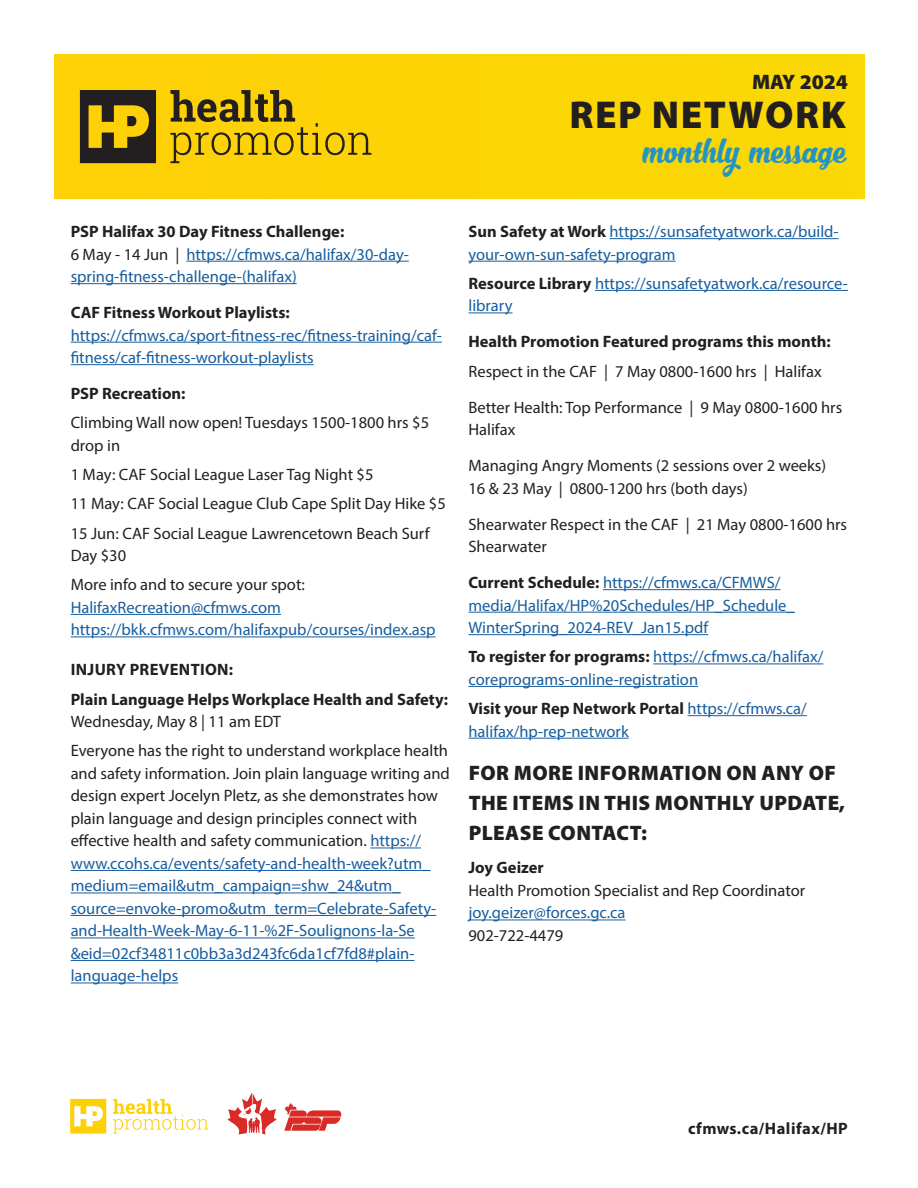
<style>
.page{position:relative;width:918px;height:1188px;background:#fff}
.page>*{position:absolute;margin:0;border:0;box-sizing:border-box;transform-origin:0 0}
.t1{font:900 39px "Myriad Pro";letter-spacing:.04em;color:#231f20}
.t2{font:27px "Nabila";color:#2694c3}
.t3{font:900 21px/30px "Myriad Pro";letter-spacing:.02em;color:#231f20}
.t4{font:16.5px/22.5px "Myriad Pro";color:#175d9e}
.t5{font:16.5px/29.2px "Myriad Pro";color:#231f20}
.t6{font:700 16.5px/29.2px "Myriad Pro";color:#231f20}
.t7{font:700 16.5px "Myriad Pro";letter-spacing:.03em;color:#231f20}
.s1{font-weight:700;color:#231f20}
.s2{color:#231f20}
</style>
<div class="page">
<div style="left:54px;top:54px;width:810px;height:145px;background:#fcd506"></div>
<svg style="left:80px;top:90px;width:76px;height:73px"></svg>
<svg style="left:170px;top:90px;width:202px;height:73px"></svg>
<hr style="left:186px;top:261px;width:223px;height:1px;background:#175d9e">
<hr style="left:71px;top:283px;width:226px;height:1px;background:#175d9e">
<hr style="left:71px;top:342px;width:371px;height:1px;background:#175d9e">
<hr style="left:71px;top:364px;width:243px;height:1px;background:#175d9e">
<hr style="left:71px;top:614px;width:210px;height:1px;background:#175d9e">
<hr style="left:71px;top:637px;width:365px;height:1px;background:#175d9e">
<hr style="left:370px;top:848px;width:51px;height:1px;background:#175d9e">
<hr style="left:71px;top:870px;width:360px;height:1px;background:#175d9e">
<hr style="left:71px;top:893px;width:330px;height:1px;background:#175d9e">
<hr style="left:71px;top:915px;width:365px;height:1px;background:#175d9e">
<hr style="left:71px;top:938px;width:344px;height:1px;background:#175d9e">
<hr style="left:71px;top:960px;width:343px;height:1px;background:#175d9e">
<hr style="left:71px;top:983px;width:107px;height:1px;background:#175d9e">
<hr style="left:610px;top:238px;width:229px;height:1px;background:#175d9e">
<hr style="left:468px;top:261px;width:208px;height:1px;background:#175d9e">
<hr style="left:595px;top:290px;width:253px;height:1px;background:#175d9e">
<hr style="left:468px;top:313px;width:44px;height:1px;background:#175d9e">
<hr style="left:603px;top:589px;width:178px;height:1px;background:#175d9e">
<hr style="left:468px;top:612px;width:327px;height:1px;background:#175d9e">
<hr style="left:468px;top:634px;width:240px;height:1px;background:#175d9e">
<hr style="left:653px;top:664px;width:171px;height:1px;background:#175d9e">
<hr style="left:468px;top:686px;width:230px;height:1px;background:#175d9e">
<hr style="left:688px;top:715px;width:119px;height:1px;background:#175d9e">
<hr style="left:468px;top:738px;width:161px;height:1px;background:#175d9e">
<hr style="left:468px;top:920px;width:158px;height:1px;background:#175d9e">
<svg style="left:70px;top:1099px;width:36px;height:35px"></svg>
<svg style="left:113px;top:1099px;width:95px;height:35px"></svg>
<svg style="left:284px;top:1103px;width:58px;height:28px"></svg>
<svg style="left:227px;top:1093px;width:50px;height:41px"></svg>
<p class="t3" style="left:752px;top:66px;width:97px">MAY 2024</p>
<h1 class="t1" style="left:570px;top:88px;width:278px">REP NETWORK</h1>
<h2 class="t2" style="left:642px;top:138px;width:205px">monthly message</h2>
<p class="t4" style="left:71px;top:220px;width:340px"><span class="s1">PSP Halifax 30 Day Fitness Challenge:<br></span><span class="s2">6 May - 14 Jun |</span> https://cfmws.ca/halifax/30-day&shy;spring-fitness-challenge-(halifax)</p>
<p class="t6" style="left:71px;top:297px;width:221px">CAF Fitness Workout Playlists:</p>
<p class="t4" style="left:71px;top:323px;width:373px">https://cfmws.ca/sport-fitness-rec/fitness-training/caf&shy;fitness/caf-fitness-workout-playlists</p>
<p class="t6" style="left:71px;top:378px;width:116px">PSP Recreation:</p>
<p class="t5" style="left:71px;top:411px;width:360px;line-height:22.5px">Climbing Wall now open! Tuesdays 1500-1800 hrs $5 drop in</p>
<p class="t5" style="left:71px;top:460px;width:377px">1 May: CAF Social League Laser Tag Night $5<br>11 May: CAF Social League Club Cape Split Day Hike $5<br>15 Jun: CAF Social League Lawrencetown Beach Surf</p>
<p class="t5" style="left:71px;top:541px;width:236px">Day $30<br>More info and to secure your spot:</p>
<p class="t4" style="left:71px;top:596px;width:366px">HalifaxRecreation@cfmws.com https://bkk.cfmws.com/halifaxpub/courses/index.asp</p>
<p class="t6" style="left:71px;top:655px;width:379px">INJURY PREVENTION:<br>Plain Language Helps Workplace Health and Safety:</p>
<p class="t5" style="left:71px;top:707px;width:379px">Wednesday, May 8 | 11 am EDT<br>Everyone has the right to understand workplace health</p>
<p class="t4" style="left:71px;top:762px;width:381px"><span class="s2">and safety information. Join plain language writing and design expert Jocelyn Pletz, as she demonstrates how plain language and design principles connect with effective health and safety communication.</span> https:// www.ccohs.ca/events/safety-and-health-week?utm_ medium=email&amp;utm_campaign=shw_24&amp;utm_ source=envoke-promo&amp;utm_term=Celebrate-Safety&shy;and-Health-Week-May-6-11-%2F-Soulignons-la-Se &amp;eid=02cf34811c0bb3a3d243fc6da1cf7fd8#plain&shy;language-helps</p>
<p class="t4" style="left:468px;top:220px;width:372px"><span class="s1">Sun Safety at Work</span> https://sunsafetyatwork.ca/build&shy;your-own-sun-safety-program</p>
<p class="t4" style="left:468px;top:272px;width:381px"><span class="s1">Resource Library</span> https://sunsafetyatwork.ca/resource&shy;library</p>
<p class="t6" style="left:468px;top:327px;width:364px">Health Promotion Featured programs this month:</p>
<p class="t5" style="left:468px;top:353px;width:375px;line-height:36px">Respect in the CAF | 7 May 0800-1600 hrs | Halifax<br>Better Health: Top Performance | 9 May 0800-1600 hrs</p>
<p class="t5" style="left:468px;top:411px;width:359px;line-height:36px">Halifax<br>Managing Angry Moments (2 sessions over 2 weeks)</p>
<p class="t5" style="left:468px;top:470px;width:380px;line-height:36px">16 &amp; 23 May | 0800-1200 hrs (both days)<br>Shearwater Respect in the CAF | 21 May 0800-1600 hrs</p>
<p class="t4" style="left:468px;top:528px;width:314px;line-height:36px"><span class="s2">Shearwater<br></span><span class="s1">Current Schedule:</span> https://cfmws.ca/CFMWS/</p>
<p class="t4" style="left:468px;top:594px;width:328px">media/Halifax/HP%20Schedules/HP_Schedule_<br>WinterSpring_2024-REV_Jan15.pdf</p>
<p class="t4" style="left:468px;top:645px;width:357px"><span class="s1">To register for programs:</span> https://cfmws.ca/halifax/ coreprograms-online-registration</p>
<p class="t4" style="left:468px;top:697px;width:340px"><span class="s1">Visit your Rep Network Portal</span> https://cfmws.ca/ halifax/hp-rep-network</p>
<p class="t3" style="left:469px;top:757px;width:378px">FOR MORE INFORMATION ON ANY OF<br>THE ITEMS IN THIS MONTHLY UPDATE,<br>PLEASE CONTACT:</p>
<p class="t6" style="left:468px;top:853px;width:77px">Joy Geizer</p>
<p class="t5" style="left:468px;top:875px;width:338px">Health Promotion Specialist and Rep Coordinator</p>
<p class="t4" style="left:468px;top:901px;width:159px">joy.geizer@forces.gc.ca</p>
<p class="t5" style="left:468px;top:920px;width:96px">902-722-4479</p>
<p class="t7" style="left:688px;top:1118px;width:161px">cfmws.ca/Halifax/HP</p>
</div>
